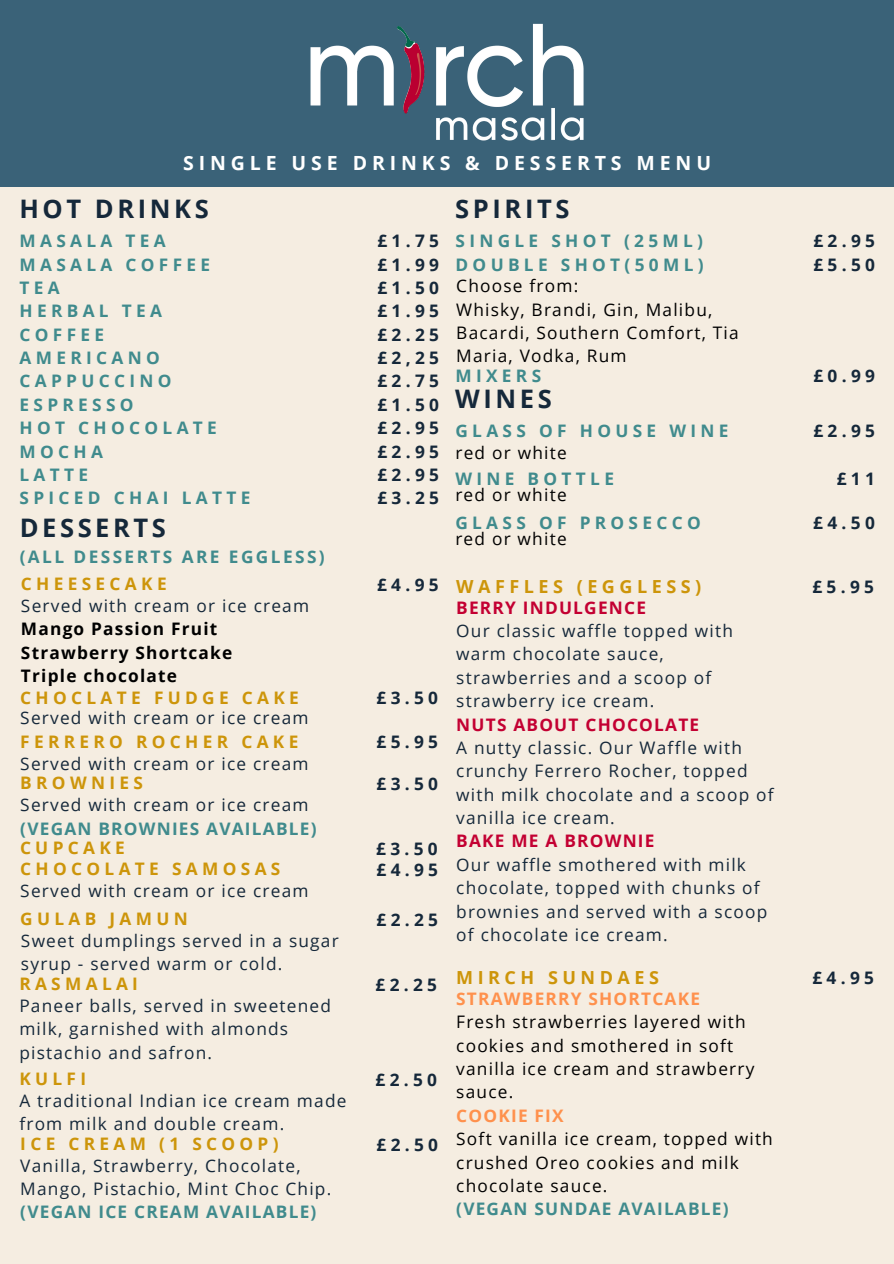
<style>
.page{position:relative;width:894px;height:1264px;background:#fff}
.page>*{position:absolute;margin:0;border:0;box-sizing:border-box;transform-origin:0 0}
.t1{font:700 25.5px "Open Sans";letter-spacing:.14em;color:#15283a}
.t2{font:700 19.5px "Open Sans";letter-spacing:.25em;color:#fff}
.t3{font:700 18px "Open Sans";letter-spacing:.25em;color:#cd950a}
.t4{font:17.25px/23.4px "Open Sans";letter-spacing:.07em;color:#15283a}
.t5{font:17.25px/23.4px "Open Sans";letter-spacing:.07em;color:#000}
.t6{font:700 17.25px/23.4px "Open Sans";letter-spacing:.25em;color:#408b8d}
.t7{font:700 17.25px/23.4px "Open Sans";letter-spacing:.25em;color:#15283a}
.t8{font:700 17.25px "Open Sans";letter-spacing:.25em;color:#cd950a}
.t9{font:700 17.25px "Open Sans";letter-spacing:.07em;color:#408b8d}
.t10{font:700 17.25px/23.4px "Open Sans";letter-spacing:.07em;color:#000}
.t11{font:700 17.25px "Open Sans";letter-spacing:.07em;color:#c30032}
.t12{font:700 17.25px "Open Sans";letter-spacing:.07em;color:#ff914d}
.t13{font:700 17.25px "Open Sans";letter-spacing:.14em;color:#408b8d}
</style>
<div class="page">
<div style="left:0;top:0;width:893px;height:1263px;background:#f5ede1"></div>
<div style="left:0;top:0;width:893px;height:187px;background:#3a6278"></div>
<img style="left:310px;top:23px;width:274px;height:118px">
<img style="left:355px;top:23px;width:119px;height:111px">
<p class="t2" style="left:183px;top:149px;width:529px">SINGLE USE DRINKS &amp; DESSERTS MENU</p>
<h1 class="t1" style="left:19px;top:191px;width:191px">HOT DRINKS</h1>
<p class="t7" style="left:377px;top:229px;width:63px;text-align:justify">£1.75 £1.99 £1.50 £1.95 £2.25 £2,25 £2.75 £1.50 £2.95 £2.95 £2.95 £3.25</p>
<h1 class="t1" style="left:455px;top:191px;width:116px">SPIRITS</h1>
<p class="t6" style="left:455px;top:229px;width:249px">SINGLE SHOT (25ML)<br>DOUBLE SHOT(50ML)</p>
<p class="t5" style="left:456px;top:274px;width:284px">Choose from:<br>Whisky, Brandi, Gin, Malibu,<br>Bacardi, Southern Comfort, Tia<br>Maria, Vodka, Rum</p>
<p class="t6" style="left:455px;top:364px;width:87px">MIXERS</p>
<p class="t7" style="left:813px;top:364px;width:63px">£0.99</p>
<h1 class="t1" style="left:455px;top:380px;width:98px">WINES</h1>
<p class="t6" style="left:455px;top:418px;width:274px">GLASS OF HOUSE WINE</p>
<p class="t7" style="left:813px;top:418px;width:63px">£2.95</p>
<p class="t5" style="left:455px;top:440px;width:113px">red or white</p>
<p class="t6" style="left:455px;top:467px;width:160px">WINE BOTTLE</p>
<p class="t7" style="left:836px;top:467px;width:40px">£11</p>
<p class="t5" style="left:455px;top:483px;width:113px">red or white</p>
<p class="t6" style="left:455px;top:511px;width:247px">GLASS OF PROSECCO</p>
<p class="t7" style="left:813px;top:511px;width:63px">£4.50</p>
<p class="t5" style="left:455px;top:527px;width:113px">red or white</p>
<p class="t6" style="left:20px;top:229px;width:232px">MASALA TEA<br>MASALA COFFEE<br>TEA<br>HERBAL TEA<br>COFFEE<br>AMERICANO<br>CAPPUCCINO<br>ESPRESSO<br>HOT CHOCOLATE<br>MOCHA<br>LATTE<br>SPICED CHAI LATTE</p>
<h1 class="t1" style="left:20px;top:510px;width:148px">DESSERTS</h1>
<p class="t13" style="left:20px;top:545px;width:306px">(ALL DESSERTS ARE EGGLESS)</p>
<p class="t7" style="left:813px;top:229px;width:63px">£2.95 £5.50</p>
<p class="t8" style="left:21px;top:571px;width:147px">CHEESECAKE</p>
<p class="t4" style="left:21px;top:593px;width:289px">Served with cream or ice cream</p>
<p class="t10" style="left:21px;top:616px;width:213px">Mango Passion Fruit<br>Strawberry Shortcake<br>Triple chocolate</p>
<p class="t7" style="left:377px;top:572px;width:63px">£4.95</p>
<p class="t8" style="left:20px;top:685px;width:280px">CHOCLATE FUDGE CAKE</p>
<p class="t7" style="left:376px;top:685px;width:63px">£3.50</p>
<p class="t4" style="left:20px;top:705px;width:289px">Served with cream or ice cream</p>
<p class="t8" style="left:20px;top:729px;width:279px">FERRERO ROCHER CAKE</p>
<p class="t4" style="left:20px;top:751px;width:289px">Served with cream or ice cream</p>
<p class="t8" style="left:20px;top:771px;width:124px">BROWNIES</p>
<p class="t4" style="left:20px;top:792px;width:289px">Served with cream or ice cream</p>
<p class="t9" style="left:20px;top:816px;width:297px">(VEGAN BROWNIES AVAILABLE)</p>
<p class="t7" style="left:376px;top:730px;width:63px">£5.95</p>
<p class="t7" style="left:376px;top:771px;width:63px">£3.50</p>
<p class="t8" style="left:20px;top:836px;width:106px">CUPCAKE</p>
<p class="t7" style="left:376px;top:838px;width:63px;line-height:20.5px">£3.50 £4.95</p>
<p class="t4" style="left:20px;top:878px;width:289px">Served with cream or ice cream</p>
<p class="t8" style="left:20px;top:856px;width:261px">CHOCOLATE SAMOSAS</p>
<p class="t8" style="left:20px;top:906px;width:169px">GULAB JAMUN</p>
<p class="t7" style="left:376px;top:907px;width:63px">£2.25</p>
<p class="t4" style="left:21px;top:928px;width:319px">Sweet dumplings served in a sugar syrup - served warm or cold.</p>
<p class="t7" style="left:375px;top:972px;width:63px">£2.25</p>
<p class="t4" style="left:19px;top:993px;width:313px">Paneer balls, served in sweetened milk, garnished with almonds pistachio and safron.</p>
<p class="t8" style="left:19px;top:971px;width:120px">RASMALAI</p>
<p class="t8" style="left:19px;top:1066px;width:68px">KULFI</p>
<p class="t4" style="left:19px;top:1088px;width:328px">A traditional Indian ice cream made from milk and double cream.</p>
<p class="t8" style="left:20px;top:1131px;width:260px">ICE CREAM (1 SCOOP)</p>
<p class="t4" style="left:20px;top:1153px;width:312px">Vanilla, Strawberry, Chocolate,<br>Mango, Pistachio, Mint Choc Chip.</p>
<p class="t9" style="left:20px;top:1199px;width:297px">(VEGAN ICE CREAM AVAILABLE)</p>
<p class="t7" style="left:375px;top:1067px;width:63px">£2.50</p>
<p class="t7" style="left:376px;top:1132px;width:63px">£2.50</p>
<p class="t3" style="left:456px;top:574px;width:246px">WAFFLES (EGGLESS)</p>
<p class="t11" style="left:456px;top:595px;width:191px">BERRY INDULGENCE</p>
<p class="t4" style="left:456px;top:618px;width:278px">Our classic waffle topped with warm chocolate sauce, strawberries and a scoop of strawberry ice cream.</p>
<p class="t11" style="left:456px;top:712px;width:244px">NUTS ABOUT CHOCOLATE</p>
<p class="t4" style="left:456px;top:735px;width:319px">A nutty classic. Our Waffle with crunchy Ferrero Rocher, topped with milk chocolate and a scoop of vanilla ice cream.</p>
<p class="t11" style="left:456px;top:829px;width:200px">BAKE ME A BROWNIE</p>
<p class="t4" style="left:456px;top:852px;width:312px">Our waffle smothered with milk chocolate, topped with chunks of brownies and served with a scoop of chocolate ice cream.</p>
<p class="t3" style="left:456px;top:965px;width:204px">MIRCH SUNDAES</p>
<p class="t12" style="left:456px;top:986px;width:245px">STRAWBERRY SHORTCAKE</p>
<p class="t5" style="left:456px;top:1009px;width:299px">Fresh strawberries layered with cookies and smothered in soft vanilla ice cream and strawberry sauce.</p>
<p class="t12" style="left:456px;top:1103px;width:109px">COOKIE FIX</p>
<p class="t5" style="left:456px;top:1126px;width:318px">Soft vanilla ice cream, topped with crushed Oreo cookies and milk chocolate sauce.</p>
<p class="t9" style="left:456px;top:1196px;width:274px">(VEGAN SUNDAE AVAILABLE)</p>
<p class="t7" style="left:812px;top:574px;width:63px">£5.95</p>
<p class="t7" style="left:812px;top:965px;width:63px">£4.95</p>
</div>
